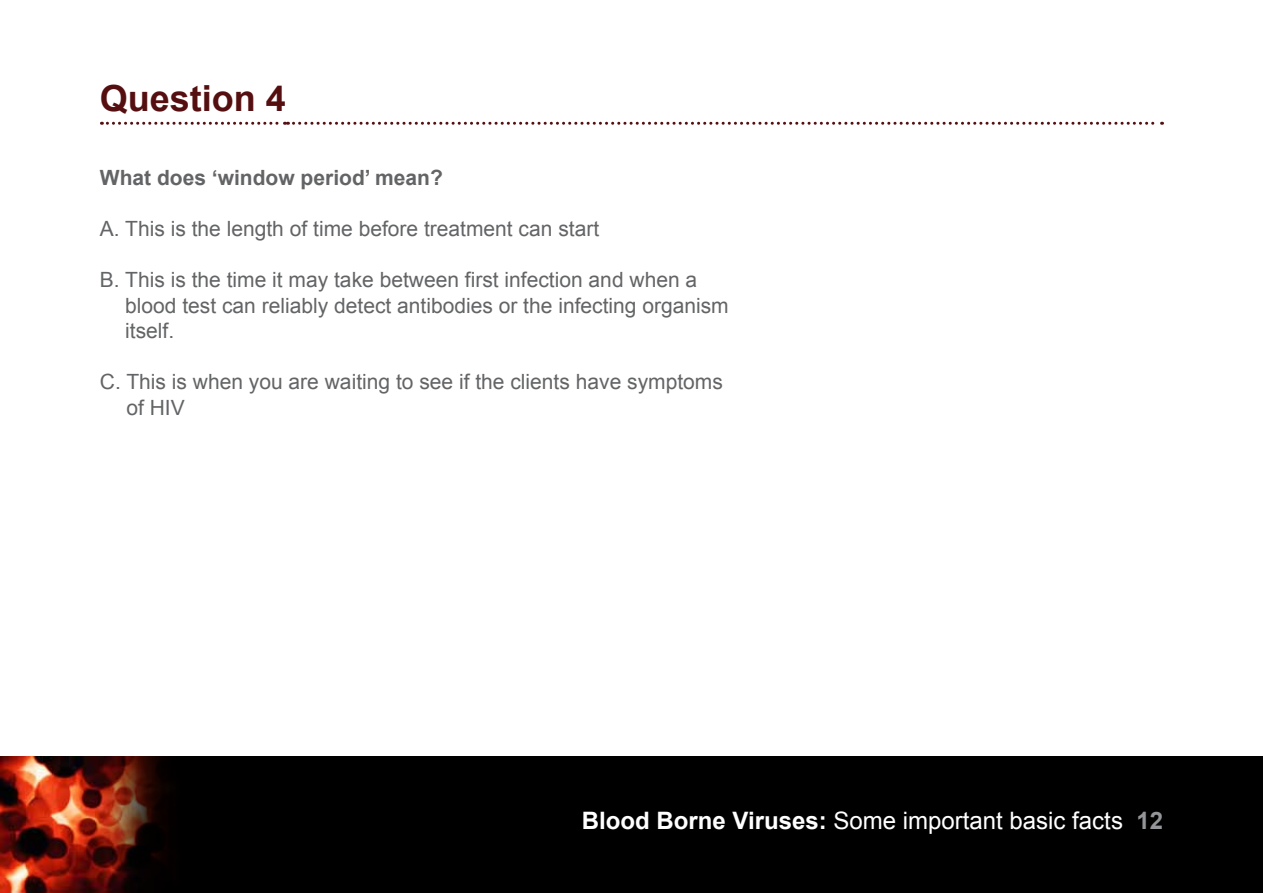
<style>
.page{position:relative;width:1263px;height:893px;background:#fff}
.page>*{position:absolute;margin:0;border:0;box-sizing:border-box;transform-origin:0 0}
.t1{font:700 36px "Arial";color:#560f11}
.t2{font:24px "Arial";color:#fff}
.t3{font:21px/25.5px "Arial";color:#636466}
.t4{font:700 21px "Arial";color:#636466}
.s1{font-weight:700}
.s2{font-weight:700;color:#939598}
</style>
<div class="page">
<div style="left:0;top:757px;width:1263px;height:136px;background:#000"></div>
<img style="left:0;top:757px;width:168px;height:136px">
<svg style="left:101px;top:122px;width:1061px;height:3px"></svg>
<h1 class="t1" style="left:100px;top:78px;width:188px">Question 4</h1>
<p class="t4" style="left:100px;top:166px;width:345px">What does ‘window period’ mean?</p>
<p class="t3" style="left:100px;top:216px;width:501px">A. This is the length of time before treatment can start</p>
<p class="t3" style="left:125px;top:267px;width:605px;text-indent:-25px">B. This is the time it may take between first infection and when a blood test can reliably detect antibodies or the infecting organism itself.</p>
<p class="t3" style="left:126px;top:369px;width:598px;text-indent:-26px">C. This is when you are waiting to see if the clients have symptoms of HIV</p>
<p class="t2" style="left:582px;top:807px;width:583px"><span class="s1">Blood Borne Viruses:</span> Some important basic facts <span class="s2">12</span></p>
</div>
